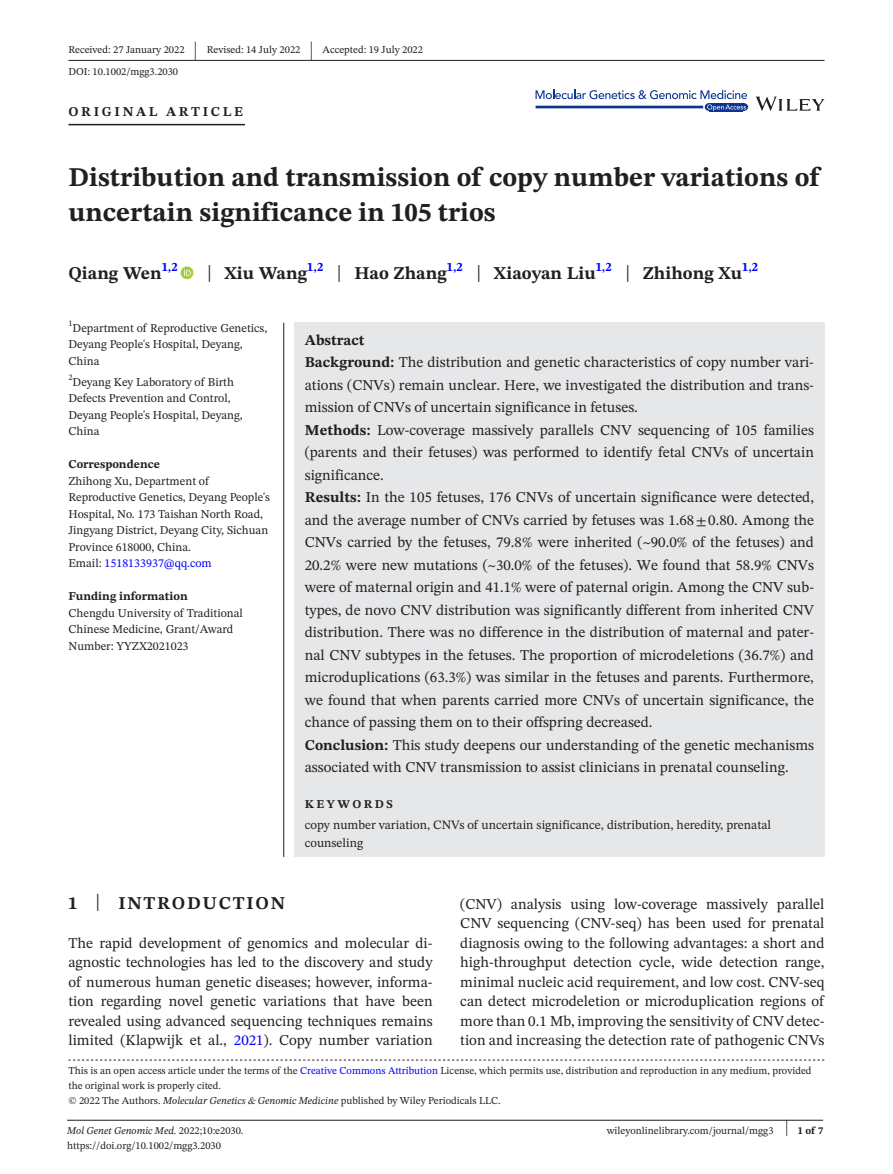
<style>
.page{position:relative;width:893px;height:1174px;background:#fff}
.page>*{position:absolute;margin:0;border:0;box-sizing:border-box;transform-origin:0 0}
.t1{font:700 27px/34.5px "STIX Two Text";color:#231f20}
.t2{font:25.65px "STIX Two Text";color:#231f20;scale:.49 1}
.t3{font:700 18px "STIX Two Text";color:#231f20}
.t4{font:700 18px "STIX Two Text";letter-spacing:.1em;color:#231f20}
.t5{font:15px/22.5px "STIX Two Text";color:#231f20;text-align:justify}
.t6{font:700 13.5px "STIX Two Text";letter-spacing:.2em;color:#231f20}
.t7{font:12.75px/17.2px "STIX Two Text";color:#231f20}
.t8{font:12px/16.5px "STIX Two Text";color:#231f20}
.t9{font:700 12px "STIX Two Text";color:#231f20}
.t10{font:700 12px "STIX Two Text";letter-spacing:.2em;color:#231f20}
.t11{font:10.5px/15px "STIX Two Text";color:#231f20}
.t12{font:italic 10.5px "STIX Two Text";color:#231f20}
.t13{font:700 10.5px "STIX Two Text";color:#231f20}
.s1{font-weight:400;font-size:23.4px}
.s2{color:#00f}
.s3{font-weight:700}
.s4{font-family:"STIX"}
.s5{font-weight:400;font-size:23.7px}
.s6{font-style:italic}
.s7{font-style:normal}
.s8{font-weight:400;font-size:22.2px}
</style>
<div class="page">
<hr style="left:67px;top:1119px;width:756px;height:1px;background:#231f20">
<svg style="left:756px;top:97px;width:68px;height:14px"></svg>
<svg style="left:536px;top:90px;width:211px;height:21px"></svg>
<hr style="left:68px;top:60px;width:756px;height:1px;background:#231f20">
<hr style="left:68px;top:124px;width:177px;height:1px;background:#231f20">
<div style="left:181px;top:266px;width:12px;height:13px;background:#a5cd39;border-radius:50%"></div>
<svg style="left:184px;top:269px;width:7px;height:7px"></svg>
<svg style="left:68px;top:1059px;width:756px;height:1px"></svg>
<div style="left:294px;top:323px;width:530px;height:534px;background:#e6e7e9"></div>
<hr style="left:283px;top:323px;width:1px;height:534px;background:#231f20">
<p class="t11" style="left:68px;top:42px;width:118px">Received: 27 January 2022</p>
<h2 class="t2" style="left:194px;top:32px;width:8px">|</h2>
<p class="t11" style="left:207px;top:42px;width:95px">Revised: 14 July 2022</p>
<h2 class="t2" style="left:310px;top:32px;width:8px">|</h2>
<p class="t11" style="left:323px;top:42px;width:102px">Accepted: 19 July 2022</p>
<p class="t11" style="left:68px;top:64px;width:111px">DOI: 10.1002/mgg3.2030</p>
<p class="t6" style="left:68px;top:101px;width:176px">ORIGINAL ARTICLE</p>
<h1 class="t1" style="left:68px;top:161px;width:752px">Distribution and transmission of copy number variations of uncertain significance in 105 trios</h1>
<p class="t3" style="left:68px;top:260px;width:111px">Qiang Wen<sup>1,2</sup></p>
<p class="t3" style="left:207px;top:260px;width:553px"><span class="s1">|</span> Xiu Wang<sup>1,2</sup> <span class="s1">|</span> Hao Zhang<sup>1,2</sup> <span class="s1">|</span> Xiaoyan Liu<sup>1,2</sup> <span class="s1">|</span> Zhihong Xu<sup>1,2</sup></p>
<p class="t8" style="left:68px;top:319px;width:200px"><sup>1</sup>Department of Reproductive Genetics,<br>Deyang People's Hospital, Deyang,<br>China</p>
<p class="t8" style="left:68px;top:373px;width:176px"><sup>2</sup>Deyang Key Laboratory of Birth<br>Defects Prevention and Control,<br>Deyang People's Hospital, Deyang,<br>China</p>
<p class="t9" style="left:68px;top:456px;width:93px">Correspondence</p>
<p class="t8" style="left:68px;top:472px;width:203px">Zhihong Xu, Department of Reproductive Genetics, Deyang People's Hospital, No. 173 Taishan North Road, Jingyang District, Deyang City, Sichuan Province 618000, China.<br>Email: <span class="s2">1518133937@qq.com</span></p>
<p class="t9" style="left:68px;top:588px;width:121px">Funding information</p>
<p class="t8" style="left:68px;top:604px;width:176px">Chengdu University of Traditional<br>Chinese Medicine, Grant/Award<br>Number: YYZX2021023</p>
<p class="t5" style="left:305px;top:328px;width:511px;text-align:left"><span class="s3">Abstract<br>Background:</span> The distribution and genetic characteristics of copy number vari&shy;ations (CNVs) remain unclear. Here, we investigated the distribution and trans&shy;mission of CNVs of uncertain significance in fetuses.<br><span class="s3">Methods:</span> Low-coverage massively parallels CNV sequencing of 105 families (parents and their fetuses) was performed to identify fetal CNVs of uncertain significance.<br><span class="s3">Results:</span> In the 105 fetuses, 176 CNVs of uncertain significance were detected, and the average number of CNVs carried by fetuses was 1.68<span class="s4">±</span>0.80. Among the CNVs carried by the fetuses, 79.8% were inherited (<span class="s4">~</span>90.0% of the fetuses) and 20.2% were new mutations (<span class="s4">~</span>30.0% of the fetuses). We found that 58.9% CNVs were of maternal origin and 41.1% were of paternal origin. Among the CNV sub&shy;types, de novo CNV distribution was significantly different from inherited CNV distribution. There was no difference in the distribution of maternal and pater&shy;nal CNV subtypes in the fetuses. The proportion of microdeletions (36.7%) and microduplications (63.3%) was similar in the fetuses and parents. Furthermore, we found that when parents carried more CNVs of uncertain significance, the chance of passing them on to their offspring decreased.<br><span class="s3">Conclusion:</span> This study deepens our understanding of the genetic mechanisms associated with CNV transmission to assist clinicians in prenatal counseling.</p>
<p class="t10" style="left:305px;top:795px;width:90px">KEYWORDS</p>
<p class="t7" style="left:305px;top:816px;width:468px">copy number variation, CNVs of uncertain significance, distribution, heredity, prenatal counseling</p>
<p class="t4" style="left:68px;top:890px;width:218px">1 <span class="s5">|</span> INTRODUCTION</p>
<p class="t5" style="left:68px;top:933px;width:366px;line-height:19.5px">The rapid development of genomics and molecular di&shy;agnostic technologies has led to the discovery and study of numerous human genetic diseases; however, informa&shy;tion regarding novel genetic variations that have been revealed using advanced sequencing techniques remains limited (Klapwijk et al., <span class="s2">2021</span>). Copy number variation</p>
<p class="t5" style="left:460px;top:894px;width:366px;line-height:19.5px">(CNV) analysis using low-coverage massively parallel CNV sequencing (CNV-seq) has been used for prenatal diagnosis owing to the following advantages: a short and high-throughput detection cycle, wide detection range, minimal nucleic acid requirement, and low cost. CNV-seq can detect microdeletion or microduplication regions of more than 0.1 Mb, improving the sensitivity of CNV detec&shy;tion and increasing the detection rate of pathogenic CNVs</p>
<p class="t11" style="left:68px;top:1063px;width:745px">This is an open access article under the terms of the <span class="s2">Creative Commons Attribution</span> License, which permits use, distribution and reproduction in any medium, provided the original work is properly cited.<br>© 2022 The Authors. <span class="s6">Molecular Genetics &amp; Genomic Medicine</span> published by Wiley Periodicals LLC.</p>
<p class="t12" style="left:67px;top:1123px;width:178px">Mol Genet Genomic Med. <span class="s7">2022;10:e2030.</span></p>
<p class="t13" style="left:785px;top:1123px;width:39px"><span class="s8">|</span> 1 of 7</p>
<p class="t11" style="left:67px;top:1138px;width:155px">https://doi.org/10.1002/mgg3.2030</p>
<p class="t11" style="left:607px;top:1123px;width:168px">wileyonlinelibrary.com/journal/mgg3</p>
</div>
